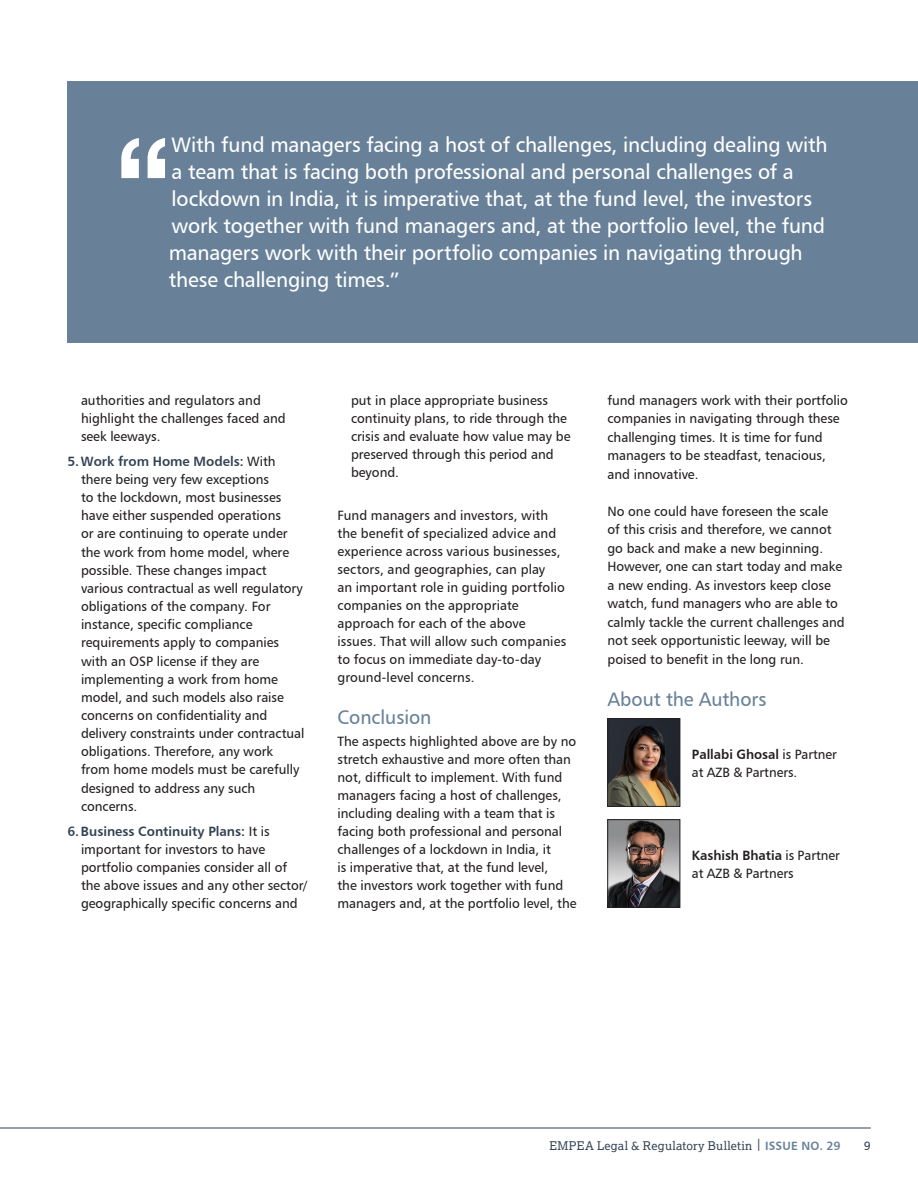
<style>
.page{position:relative;width:918px;height:1188px;background:#fff}
.page>*{position:absolute;margin:0;border:0;box-sizing:border-box;transform-origin:0 0}
.Pull_Quote{font:700 124.8px "Helvetica Neue";color:#fff}
.Pull_Quote-2{font:21px/27px "Humanist 777 BT Roman B";letter-spacing:-.01em;color:#fff}
.Body_Copy{font:19.5px "Humanist 777 BT Roman B";letter-spacing:-.005em;color:#688199}
.Humanist_Subhead{font:19.5px "Humanist 777 BT Roman B";color:#688199}
.Body_Copy-2{font:13.5px/18px "Humanist 777 BT Roman B";color:#231f20}
.Body_Numbers{font:13.5px/18.1px "Humanist 777 BT Roman B";color:#231f20}
.t1{font:12px "Lexia";letter-spacing:.025em;color:#324153}
.t2{font:12px "Humanist 777 BT Roman B";color:#324153}
.s1{font-family:"Humanist 777 BT Bold B";color:#324153}
.s2{font-family:"Humanist 777 BT Bold B"}
.s3{font-family:"Humanist 777 BT Roman B"}
.s4{font-family:"Humanist 777 BT Bold B";color:#688199}
</style>
<div class="page">
<hr style="left:0;top:1128px;width:871px;height:1px;background:#324153">
<img style="left:610px;top:720px;width:68px;height:85px">
<div style="left:608px;top:718px;width:72px;height:89px;border:1px solid #231f20"></div>
<img style="left:610px;top:821px;width:68px;height:85px">
<div style="left:608px;top:819px;width:72px;height:89px;border:1px solid #231f20"></div>
<div style="left:68px;top:81px;width:850px;height:261px;background:#688199"></div>
<p class="Pull_Quote" style="left:115px;top:85px;width:58px">“</p>
<p class="Pull_Quote-2" style="left:169px;top:131px;width:661px">With fund managers facing a host of challenges, including dealing with a team that is facing both professional and personal challenges of a lockdown in India, it is imperative that, at the fund level, the investors work together with fund managers and, at the portfolio level, the fund managers work with their portfolio companies in navigating through these challenging times.”</p>
<p class="Body_Numbers" style="left:81px;top:391px;width:206px">authorities and regulators and highlight the challenges faced and seek leeways.</p>
<p class="Body_Numbers" style="left:81px;top:452px;width:225px;text-indent:-14px"><span class="s1">5.Work from Home Models:</span> With there being very few exceptions<br>to the lockdown, most businesses have either suspended operations<br>or are continuing to operate under the work from home model, where possible. These changes impact various contractual as well regulatory obligations of the company. For instance, specific compliance requirements apply to companies with an OSP license if they are implementing a work from home model, and such models also raise concerns on confidentiality and delivery constraints under contractual obligations. Therefore, any work from home models must be carefully designed to address any such concerns.</p>
<p class="Body_Numbers" style="left:81px;top:822px;width:228px;text-indent:-14px"><span class="s1">6.Business Continuity Plans:</span> It is important for investors to have portfolio companies consider all of the above issues and any other sector/ geographically specific concerns and</p>
<p class="Body_Numbers" style="left:351px;top:391px;width:221px">put in place appropriate business continuity plans, to ride through the crisis and evaluate how value may be preserved through this period and beyond.</p>
<p class="Body_Copy-2" style="left:338px;top:506px;width:230px">Fund managers and investors, with the benefit of specialized advice and experience across various businesses, sectors, and geographies, can play<br>an important role in guiding portfolio companies on the appropriate approach for each of the above issues. That will allow such companies to focus on immediate day-to-day ground-level concerns.</p>
<p class="Humanist_Subhead" style="left:338px;top:705px;width:96px">Conclusion</p>
<p class="Body_Copy-2" style="left:338px;top:732px;width:241px">The aspects highlighted above are by no stretch exhaustive and more often than not, difficult to implement. With fund managers facing a host of challenges, including dealing with a team that is facing both professional and personal challenges of a lockdown in India, it<br>is imperative that, at the fund level,<br>the investors work together with fund managers and, at the portfolio level, the</p>
<p class="Body_Copy-2" style="left:608px;top:390px;width:242px;line-height:18.5px">fund managers work with their portfolio companies in navigating through these challenging times. It is time for fund managers to be steadfast, tenacious, and innovative.</p>
<p class="Body_Copy-2" style="left:608px;top:502px;width:239px;line-height:18.5px">No one could have foreseen the scale<br>of this crisis and therefore, we cannot go back and make a new beginning.<br>However, one can start today and make a new ending. As investors keep close watch, fund managers who are able to calmly tackle the current challenges and not seek opportunistic leeway, will be poised to benefit in the long run.</p>
<p class="Body_Copy" style="left:608px;top:687px;width:161px">About the Authors</p>
<p class="Body_Copy-2" style="left:692px;top:745px;width:146px"><span class="s2">Pallabi Ghosal</span> is Partner at AZB &amp; Partners.</p>
<p class="Body_Copy-2" style="left:692px;top:846px;width:149px"><span class="s2">Kashish Bhatia</span> is Partner at AZB &amp; Partners</p>
<p class="t1" style="left:549px;top:1138px;width:293px">EMPEA Legal &amp; Regulatory Bulletin <span class="s3">|</span> <span class="s4">ISSUE NO. 29</span></p>
<p class="t2" style="left:864px;top:1138px;width:8px">9</p>
</div>
